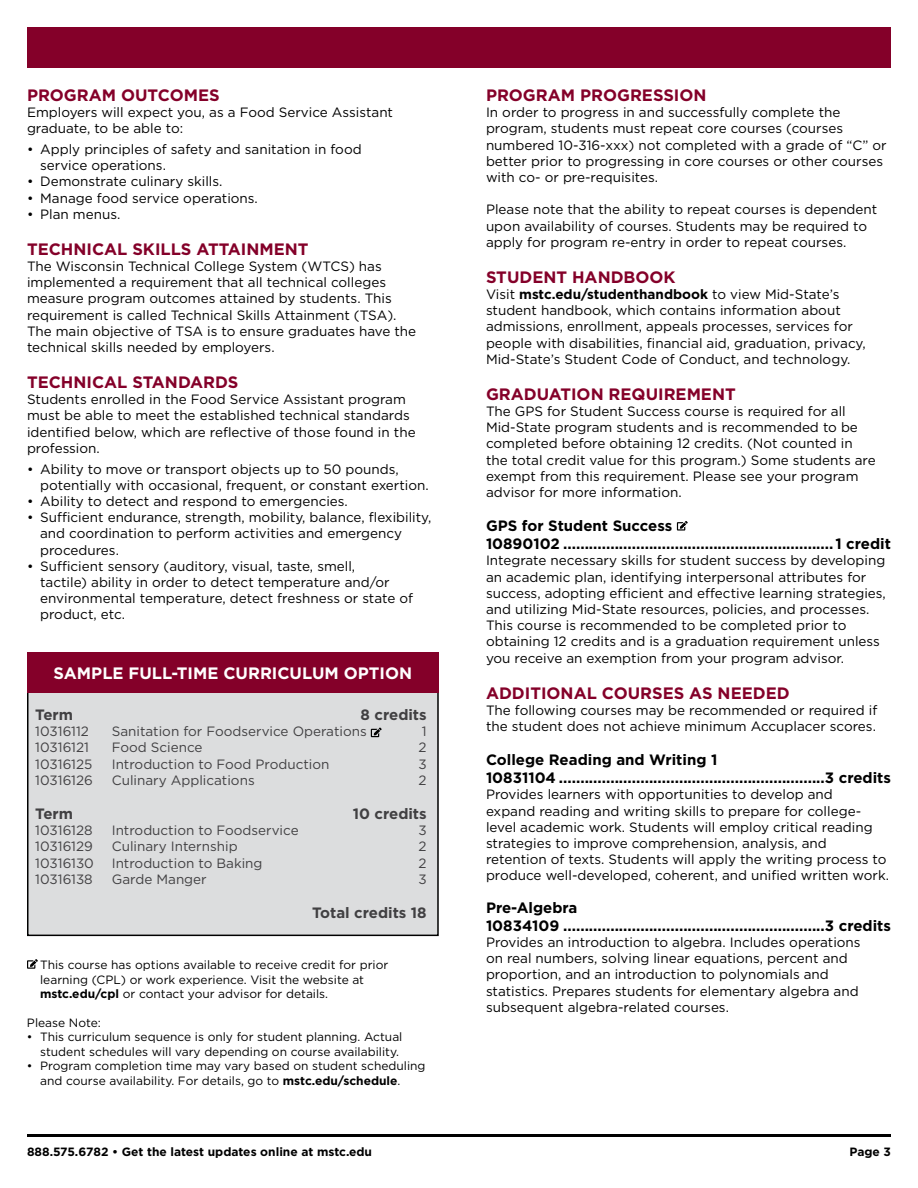
<style>
.page{position:relative;width:918px;height:1188px;background:#fff}
.page>*{position:absolute;margin:0;border:0;box-sizing:border-box;transform-origin:0 0}
.t1{font:700 16.5px "Gotham";color:#840029}
.t2{font:700 16.5px "Gotham";color:#fff}
.t3{font:700 15px/18px "Gotham";color:#000}
.t4{font:700 15px "Gotham";color:#414042}
.t5{font:13.5px/16.2px "Gotham";color:#000}
.t6{font:13.5px "Gotham";color:#414042}
.t7{font:12px/14.4px "Gotham";color:#000}
.t8{font:700 12px "Gotham";color:#000}
.s1{font-weight:700}
</style>
<div class="page">
<div style="left:27px;top:27px;width:864px;height:41px;background:#840029"></div>
<hr style="left:27px;top:1134px;width:864px;height:3px;background:#000">
<svg style="left:677px;top:521px;width:11px;height:10px"></svg>
<div style="left:28px;top:653px;width:410px;height:282px;background:#dcddde"></div>
<svg style="left:371px;top:728px;width:11px;height:9px"></svg>
<div style="left:27px;top:653px;width:412px;height:283px;border:2px solid #000"></div>
<div style="left:27px;top:653px;width:412px;height:40px;background:#840029"></div>
<svg style="left:27px;top:959px;width:11px;height:10px"></svg>
<p class="t1" style="left:27px;top:84px;width:194px">PROGRAM OUTCOMES</p>
<p class="t5" style="left:27px;top:104px;width:368px">Employers will expect you, as a Food Service Assistant graduate, to be able to:</p>
<p class="t5" style="left:40px;top:141px;width:323px;text-indent:-13px">• Apply principles of safety and sanitation in food service operations.</p>
<p class="t5" style="left:27px;top:173px;width:197px">• Demonstrate culinary skills.</p>
<p class="t5" style="left:27px;top:189px;width:232px">• Manage food service operations.</p>
<p class="t5" style="left:27px;top:206px;width:95px">• Plan menus.</p>
<p class="t1" style="left:27px;top:238px;width:283px">TECHNICAL SKILLS ATTAINMENT</p>
<p class="t5" style="left:27px;top:258px;width:391px">The Wisconsin Technical College System (WTCS) has implemented a requirement that all technical colleges measure program outcomes attained by students. This requirement is called Technical Skills Attainment (TSA).<br>The main objective of TSA is to ensure graduates have the technical skills needed by employers.</p>
<p class="t1" style="left:27px;top:371px;width:213px">TECHNICAL STANDARDS</p>
<p class="t5" style="left:27px;top:391px;width:390px">Students enrolled in the Food Service Assistant program must be able to meet the established technical standards identified below, which are reflective of those found in the profession.</p>
<p class="t5" style="left:40px;top:460px;width:390px;text-indent:-13px">• Ability to move or transport objects up to 50 pounds, potentially with occasional, frequent, or constant exertion.</p>
<p class="t5" style="left:27px;top:493px;width:322px">• Ability to detect and respond to emergencies.</p>
<p class="t5" style="left:40px;top:509px;width:393px;text-indent:-13px">• Sufficient endurance, strength, mobility, balance, flexibility, and coordination to perform activities and emergency procedures.</p>
<p class="t5" style="left:40px;top:558px;width:374px;text-indent:-13px">• Sufficient sensory (auditory, visual, taste, smell,<br>tactile) ability in order to detect temperature and/or environmental temperature, detect freshness or state of product, etc.</p>
<p class="t2" style="left:54px;top:663px;width:360px">SAMPLE FULL-TIME CURRICULUM OPTION</p>
<p class="t4" style="left:35px;top:705px;width:39px">Term</p>
<p class="t4" style="left:361px;top:705px;width:68px">8 credits</p>
<p class="t6" style="left:35px;top:723px;width:55px">10316112</p>
<p class="t6" style="left:112px;top:723px;width:257px">Sanitation for Foodservice Operations</p>
<p class="t6" style="left:422px;top:723px;width:6px">1</p>
<p class="t6" style="left:35px;top:739px;width:55px">10316121</p>
<p class="t6" style="left:112px;top:739px;width:92px">Food Science</p>
<p class="t6" style="left:419px;top:739px;width:10px">2</p>
<p class="t6" style="left:35px;top:755px;width:59px">10316125</p>
<p class="t6" style="left:112px;top:755px;width:219px">Introduction to Food Production</p>
<p class="t6" style="left:418px;top:755px;width:10px">3</p>
<p class="t6" style="left:35px;top:771px;width:59px">10316126</p>
<p class="t6" style="left:112px;top:771px;width:144px">Culinary Applications</p>
<p class="t6" style="left:419px;top:771px;width:10px">2</p>
<p class="t4" style="left:35px;top:804px;width:39px">Term</p>
<p class="t4" style="left:353px;top:804px;width:75px">10 credits</p>
<p class="t6" style="left:35px;top:822px;width:59px">10316128</p>
<p class="t6" style="left:112px;top:822px;width:188px">Introduction to Foodservice</p>
<p class="t6" style="left:418px;top:822px;width:10px">3</p>
<p class="t6" style="left:35px;top:838px;width:59px">10316129</p>
<p class="t6" style="left:112px;top:838px;width:127px">Culinary Internship</p>
<p class="t6" style="left:419px;top:838px;width:10px">2</p>
<p class="t6" style="left:35px;top:854px;width:60px">10316130</p>
<p class="t6" style="left:112px;top:854px;width:152px">Introduction to Baking</p>
<p class="t6" style="left:419px;top:854px;width:10px">2</p>
<p class="t6" style="left:35px;top:870px;width:59px">10316138</p>
<p class="t6" style="left:112px;top:870px;width:96px">Garde Manger</p>
<p class="t6" style="left:418px;top:870px;width:10px">3</p>
<p class="t4" style="left:312px;top:903px;width:116px">Total credits 18</p>
<p class="t7" style="left:40px;top:958px;width:350px">This course has options available to receive credit for prior learning (CPL) or work experience. Visit the website at <span class="s1">mstc.edu/cpl</span> or contact your advisor for details.</p>
<p class="t7" style="left:27px;top:1015px;width:75px">Please Note:</p>
<p class="t7" style="left:27px;top:1030px;width:377px;text-align:right">• This curriculum sequence is only for student planning. Actual student schedules will vary depending on course availability.</p>
<p class="t7" style="left:40px;top:1058px;width:387px;text-indent:-13px">• Program completion time may vary based on student scheduling and course availability. For details, go to <span class="s1">mstc.edu/schedule</span>.</p>
<p class="t1" style="left:486px;top:84px;width:222px">PROGRAM PROGRESSION</p>
<p class="t5" style="left:486px;top:104px;width:402px">In order to progress in and successfully complete the program, students must repeat core courses (courses numbered 10-316-xxx) not completed with a grade of “C” or better prior to progressing in core courses or other courses with co- or pre-requisites.</p>
<p class="t5" style="left:486px;top:201px;width:393px">Please note that the ability to repeat courses is dependent upon availability of courses. Students may be required to apply for program re-entry in order to repeat courses.</p>
<p class="t1" style="left:486px;top:266px;width:191px">STUDENT HANDBOOK</p>
<p class="t5" style="left:486px;top:286px;width:381px">Visit <span class="s1">mstc.edu/studenthandbook</span> to view Mid-State’s student handbook, which contains information about admissions, enrollment, appeals processes, services for people with disabilities, financial aid, graduation, privacy, Mid-State’s Student Code of Conduct, and technology.</p>
<p class="t1" style="left:486px;top:383px;width:251px">GRADUATION REQUIREMENT</p>
<p class="t5" style="left:486px;top:403px;width:391px">The GPS for Student Success course is required for all Mid-State program students and is recommended to be completed before obtaining 12 credits. (Not counted in the total credit value for this program.) Some students are exempt from this requirement. Please see your program advisor for more information.</p>
<p class="t3" style="left:486px;top:517px;width:406px">GPS for Student Success<br>10890102 ............................................................... 1 credit</p>
<p class="t5" style="left:486px;top:552px;width:401px">Integrate necessary skills for student success by developing an academic plan, identifying interpersonal attributes for success, adopting efficient and effective learning strategies, and utilizing Mid-State resources, policies, and processes.<br>This course is recommended to be completed prior to obtaining 12 credits and is a graduation requirement unless you receive an exemption from your program advisor.</p>
<p class="t1" style="left:486px;top:682px;width:305px">ADDITIONAL COURSES AS NEEDED</p>
<p class="t5" style="left:486px;top:702px;width:393px">The following courses may be recommended or required if the student does not achieve minimum Accuplacer scores.</p>
<p class="t3" style="left:486px;top:751px;width:406px">College Reading and Writing 1<br>10831104 ..............................................................3 credits</p>
<p class="t5" style="left:486px;top:786px;width:405px">Provides learners with opportunities to develop and<br>expand reading and writing skills to prepare for college&shy;level academic work. Students will employ critical reading strategies to improve comprehension, analysis, and retention of texts. Students will apply the writing process to produce well-developed, coherent, and unified written work.</p>
<p class="t3" style="left:486px;top:898px;width:406px">Pre-Algebra<br>10834109 .............................................................3 credits</p>
<p class="t5" style="left:486px;top:934px;width:376px">Provides an introduction to algebra. Includes operations on real numbers, solving linear equations, percent and proportion, and an introduction to polynomials and statistics. Prepares students for elementary algebra and subsequent algebra-related courses.</p>
<p class="t8" style="left:27px;top:1143px;width:347px">888.575.6782 • Get the latest updates online at mstc.edu</p>
<p class="t8" style="left:849px;top:1143px;width:43px">Page 3</p>
</div>
